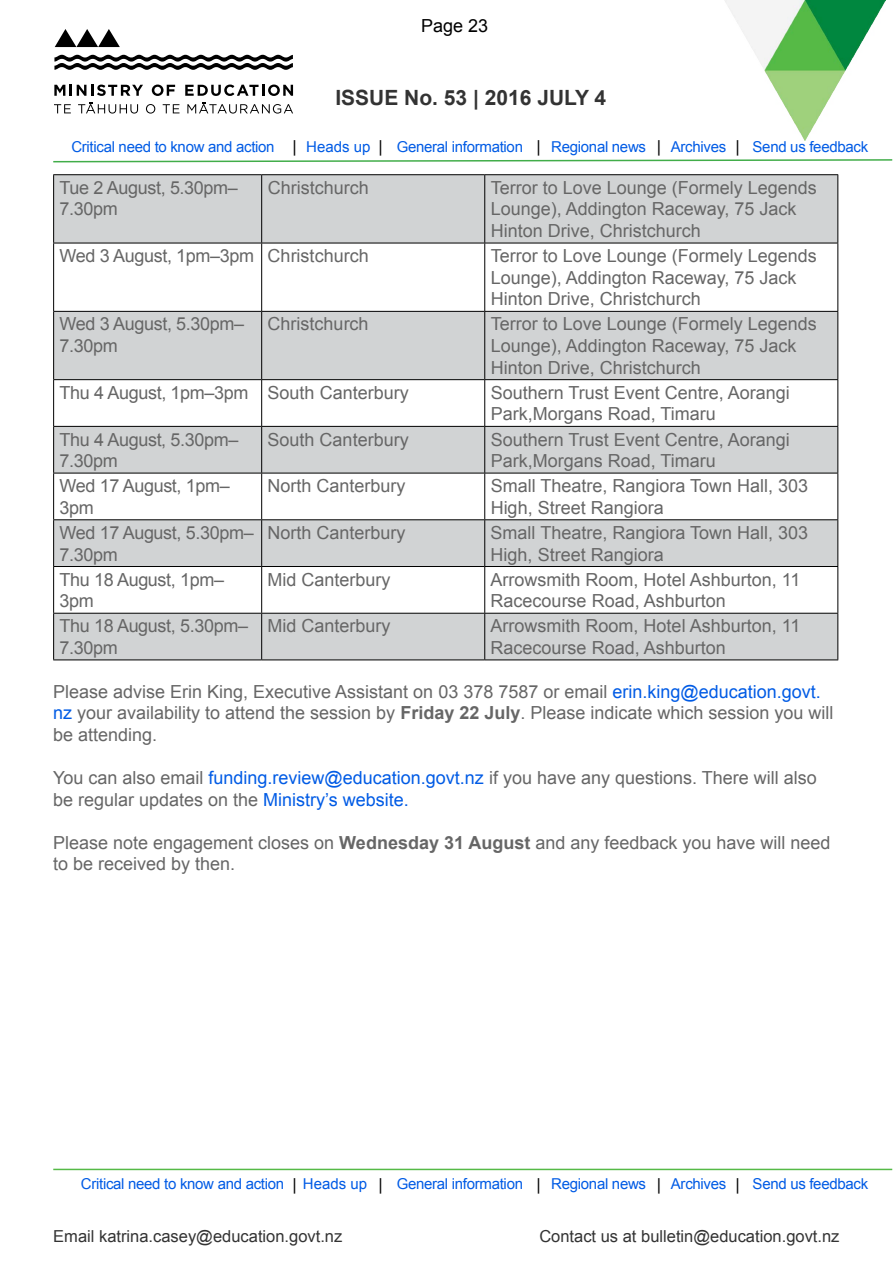
<style>
.page{position:relative;width:893px;height:1263px;background:#fff}
.page>*{position:absolute;margin:0;border:0;box-sizing:border-box;transform-origin:0 0}
.t1{font:700 21px "Arial";color:#333}
.t2{font:18px/21.6px "Arial";color:#666}
.t3{font:18px/21.6px "Arial";letter-spacing:-.02em;color:#666}
.t4{font:18px "Arial";color:#000}
.t5{font:16.5px "Arial";color:#333}
.t6{font:15px "Arial";letter-spacing:-.02em;color:#005be5}
.s1{font-size:16.5px;color:#000}
.s2{color:#005be5}
.s3{font-weight:700}
</style>
<div class="page">
<hr style="left:53px;top:1169px;width:839px;height:1px;background:#55ba47">
<svg style="left:54px;top:85px;width:89px;height:11px"></svg>
<svg style="left:152px;top:85px;width:23px;height:11px"></svg>
<svg style="left:185px;top:85px;width:108px;height:11px"></svg>
<svg style="left:54px;top:104px;width:17px;height:9px"></svg>
<svg style="left:78px;top:102px;width:60px;height:12px"></svg>
<svg style="left:146px;top:104px;width:9px;height:10px"></svg>
<svg style="left:163px;top:104px;width:16px;height:9px"></svg>
<svg style="left:187px;top:102px;width:106px;height:12px"></svg>
<svg style="left:55px;top:29px;width:65px;height:18px"></svg>
<svg style="left:54px;top:55px;width:239px;height:15px"></svg>
<img style="left:725px;top:0;width:161px;height:140px">
<svg style="left:54px;top:175px;width:783px;height:484px;fill:#d1d3d4"></svg>
<hr style="left:53px;top:174px;width:209px;height:1px;background:#000">
<hr style="left:53px;top:175px;width:1px;height:68px;background:#000">
<hr style="left:262px;top:174px;width:223px;height:1px;background:#000">
<hr style="left:261px;top:175px;width:1px;height:68px;background:#000">
<hr style="left:485px;top:174px;width:353px;height:1px;background:#000">
<hr style="left:484px;top:175px;width:1px;height:68px;background:#000">
<hr style="left:837px;top:175px;width:1px;height:68px;background:#000">
<hr style="left:53px;top:243px;width:209px;height:1px;background:#000">
<hr style="left:53px;top:243px;width:1px;height:68px;background:#000">
<hr style="left:262px;top:243px;width:223px;height:1px;background:#000">
<hr style="left:261px;top:243px;width:1px;height:68px;background:#000">
<hr style="left:485px;top:243px;width:353px;height:1px;background:#000">
<hr style="left:484px;top:243px;width:1px;height:68px;background:#000">
<hr style="left:837px;top:243px;width:1px;height:68px;background:#000">
<hr style="left:53px;top:311px;width:209px;height:1px;background:#000">
<hr style="left:53px;top:312px;width:1px;height:67px;background:#000">
<hr style="left:262px;top:311px;width:223px;height:1px;background:#000">
<hr style="left:261px;top:312px;width:1px;height:67px;background:#000">
<hr style="left:485px;top:311px;width:353px;height:1px;background:#000">
<hr style="left:484px;top:312px;width:1px;height:67px;background:#000">
<hr style="left:837px;top:312px;width:1px;height:67px;background:#000">
<hr style="left:53px;top:379px;width:209px;height:1px;background:#000">
<hr style="left:53px;top:380px;width:1px;height:46px;background:#000">
<hr style="left:262px;top:379px;width:223px;height:1px;background:#000">
<hr style="left:261px;top:380px;width:1px;height:46px;background:#000">
<hr style="left:485px;top:379px;width:353px;height:1px;background:#000">
<hr style="left:484px;top:380px;width:1px;height:46px;background:#000">
<hr style="left:837px;top:380px;width:1px;height:46px;background:#000">
<hr style="left:53px;top:426px;width:209px;height:1px;background:#000">
<hr style="left:53px;top:427px;width:1px;height:46px;background:#000">
<hr style="left:262px;top:426px;width:223px;height:1px;background:#000">
<hr style="left:261px;top:427px;width:1px;height:46px;background:#000">
<hr style="left:485px;top:426px;width:353px;height:1px;background:#000">
<hr style="left:484px;top:427px;width:1px;height:46px;background:#000">
<hr style="left:837px;top:427px;width:1px;height:46px;background:#000">
<hr style="left:53px;top:473px;width:209px;height:1px;background:#000">
<hr style="left:53px;top:473px;width:1px;height:46px;background:#000">
<hr style="left:262px;top:473px;width:223px;height:1px;background:#000">
<hr style="left:261px;top:473px;width:1px;height:46px;background:#000">
<hr style="left:485px;top:473px;width:353px;height:1px;background:#000">
<hr style="left:484px;top:473px;width:1px;height:46px;background:#000">
<hr style="left:837px;top:473px;width:1px;height:46px;background:#000">
<hr style="left:53px;top:519px;width:209px;height:1px;background:#000">
<hr style="left:53px;top:520px;width:1px;height:46px;background:#000">
<hr style="left:262px;top:519px;width:223px;height:1px;background:#000">
<hr style="left:261px;top:520px;width:1px;height:46px;background:#000">
<hr style="left:485px;top:519px;width:353px;height:1px;background:#000">
<hr style="left:484px;top:520px;width:1px;height:46px;background:#000">
<hr style="left:837px;top:520px;width:1px;height:46px;background:#000">
<hr style="left:53px;top:566px;width:209px;height:1px;background:#000">
<hr style="left:53px;top:567px;width:1px;height:46px;background:#000">
<hr style="left:262px;top:566px;width:223px;height:1px;background:#000">
<hr style="left:261px;top:567px;width:1px;height:46px;background:#000">
<hr style="left:485px;top:566px;width:353px;height:1px;background:#000">
<hr style="left:484px;top:567px;width:1px;height:46px;background:#000">
<hr style="left:837px;top:567px;width:1px;height:46px;background:#000">
<hr style="left:53px;top:613px;width:209px;height:1px;background:#000">
<hr style="left:53px;top:614px;width:1px;height:45px;background:#000">
<hr style="left:262px;top:613px;width:223px;height:1px;background:#000">
<hr style="left:261px;top:614px;width:1px;height:45px;background:#000">
<hr style="left:485px;top:613px;width:353px;height:1px;background:#000">
<hr style="left:484px;top:614px;width:1px;height:45px;background:#000">
<hr style="left:837px;top:614px;width:1px;height:45px;background:#000">
<hr style="left:53px;top:659px;width:209px;height:1px;background:#000">
<hr style="left:262px;top:659px;width:223px;height:1px;background:#000">
<hr style="left:485px;top:659px;width:353px;height:1px;background:#000">
<svg style="left:53px;top:140px;width:840px;height:23px"></svg>
<p class="t4" style="left:421px;top:14px;width:69px">Page 23</p>
<p class="t1" style="left:335px;top:83px;width:272px">ISSUE No. 53 | 2016 JULY 4</p>
<p class="t6" style="left:71px;top:137px;width:576px">Critical need to know and action <span class="s1">|</span> Heads up <span class="s1">|</span> General information <span class="s1">|</span> Regional news</p>
<p class="t6" style="left:671px;top:137px;width:57px">Archives</p>
<p class="t6" style="left:753px;top:137px;width:117px">Send us feedback</p>
<p class="t3" style="left:60px;top:177px;width:180px">Tue 2 August, 5.30pm–<br>7.30pm</p>
<p class="t2" style="left:268px;top:177px;width:103px">Christchurch</p>
<p class="t2" style="left:491px;top:177px;width:328px">Terror to Love Lounge (Formely Legends<br>Lounge), Addington Raceway, 75 Jack<br>Hinton Drive, Christchurch</p>
<p class="t3" style="left:60px;top:245px;width:196px">Wed 3 August, 1pm–3pm</p>
<p class="t2" style="left:268px;top:245px;width:103px">Christchurch</p>
<p class="t2" style="left:491px;top:245px;width:328px">Terror to Love Lounge (Formely Legends<br>Lounge), Addington Raceway, 75 Jack<br>Hinton Drive, Christchurch</p>
<p class="t3" style="left:60px;top:314px;width:186px">Wed 3 August, 5.30pm–<br>7.30pm</p>
<p class="t2" style="left:268px;top:314px;width:103px">Christchurch</p>
<p class="t2" style="left:491px;top:314px;width:328px">Terror to Love Lounge (Formely Legends<br>Lounge), Addington Raceway, 75 Jack<br>Hinton Drive, Christchurch</p>
<p class="t3" style="left:60px;top:382px;width:190px">Thu 4 August, 1pm–3pm</p>
<p class="t2" style="left:268px;top:382px;width:143px">South Canterbury</p>
<p class="t2" style="left:491px;top:382px;width:301px">Southern Trust Event Centre, Aorangi<br>Park,Morgans Road, Timaru</p>
<p class="t3" style="left:60px;top:429px;width:180px">Thu 4 August, 5.30pm–<br>7.30pm</p>
<p class="t2" style="left:268px;top:429px;width:143px">South Canterbury</p>
<p class="t2" style="left:491px;top:429px;width:301px">Southern Trust Event Centre, Aorangi<br>Park,Morgans Road, Timaru</p>
<p class="t3" style="left:60px;top:475px;width:172px">Wed 17 August, 1pm–<br>3pm</p>
<p class="t2" style="left:268px;top:475px;width:140px">North Canterbury</p>
<p class="t2" style="left:491px;top:475px;width:319px">Small Theatre, Rangiora Town Hall, 303<br>High, Street Rangiora</p>
<p class="t3" style="left:60px;top:522px;width:196px">Wed 17 August, 5.30pm–<br>7.30pm</p>
<p class="t2" style="left:268px;top:522px;width:140px">North Canterbury</p>
<p class="t2" style="left:491px;top:522px;width:319px">Small Theatre, Rangiora Town Hall, 303<br>High, Street Rangiora</p>
<p class="t3" style="left:60px;top:569px;width:166px">Thu 18 August, 1pm–<br>3pm</p>
<p class="t2" style="left:268px;top:569px;width:125px">Mid Canterbury</p>
<p class="t2" style="left:491px;top:569px;width:311px">Arrowsmith Room, Hotel Ashburton, 11</p>
<p class="t2" style="left:491px;top:590px;width:237px">Racecourse Road, Ashburton</p>
<p class="t3" style="left:59px;top:615px;width:190px">Thu 18 August, 5.30pm–<br>7.30pm</p>
<p class="t2" style="left:268px;top:615px;width:125px">Mid Canterbury</p>
<p class="t2" style="left:491px;top:615px;width:311px">Arrowsmith Room, Hotel Ashburton, 11</p>
<p class="t2" style="left:491px;top:637px;width:237px">Racecourse Road, Ashburton</p>
<p class="t2" style="left:53px;top:681px;width:782px">Please advise Erin King, Executive Assistant on 03 378 7587 or email <span class="s2">erin.king@education.govt. nz</span> your availability to attend the session by <span class="s3">Friday 22 July</span>. Please indicate which session you will be attending.</p>
<p class="t2" style="left:53px;top:767px;width:765px">You can also email <span class="s2">funding.review@education.govt.nz</span> if you have any questions. There will also be regular updates on the <span class="s2">Ministry’s website.</span></p>
<p class="t2" style="left:53px;top:832px;width:779px">Please note engagement closes on <span class="s3">Wednesday 31 August</span> and any feedback you have will need to be received by then.</p>
<p class="t6" style="left:81px;top:1174px;width:567px">Critical need to know and action <span class="s1">|</span> Heads up <span class="s1">|</span> General information <span class="s1">|</span> Regional news</p>
<p class="t6" style="left:671px;top:1174px;width:57px">Archives</p>
<p class="t6" style="left:753px;top:1174px;width:117px">Send us feedback</p>
<p class="t5" style="left:53px;top:1226px;width:291px">Email katrina.casey@education.govt.nz</p>
<p class="t5" style="left:539px;top:1226px;width:302px">Contact us at bulletin@education.govt.nz</p>
</div>
